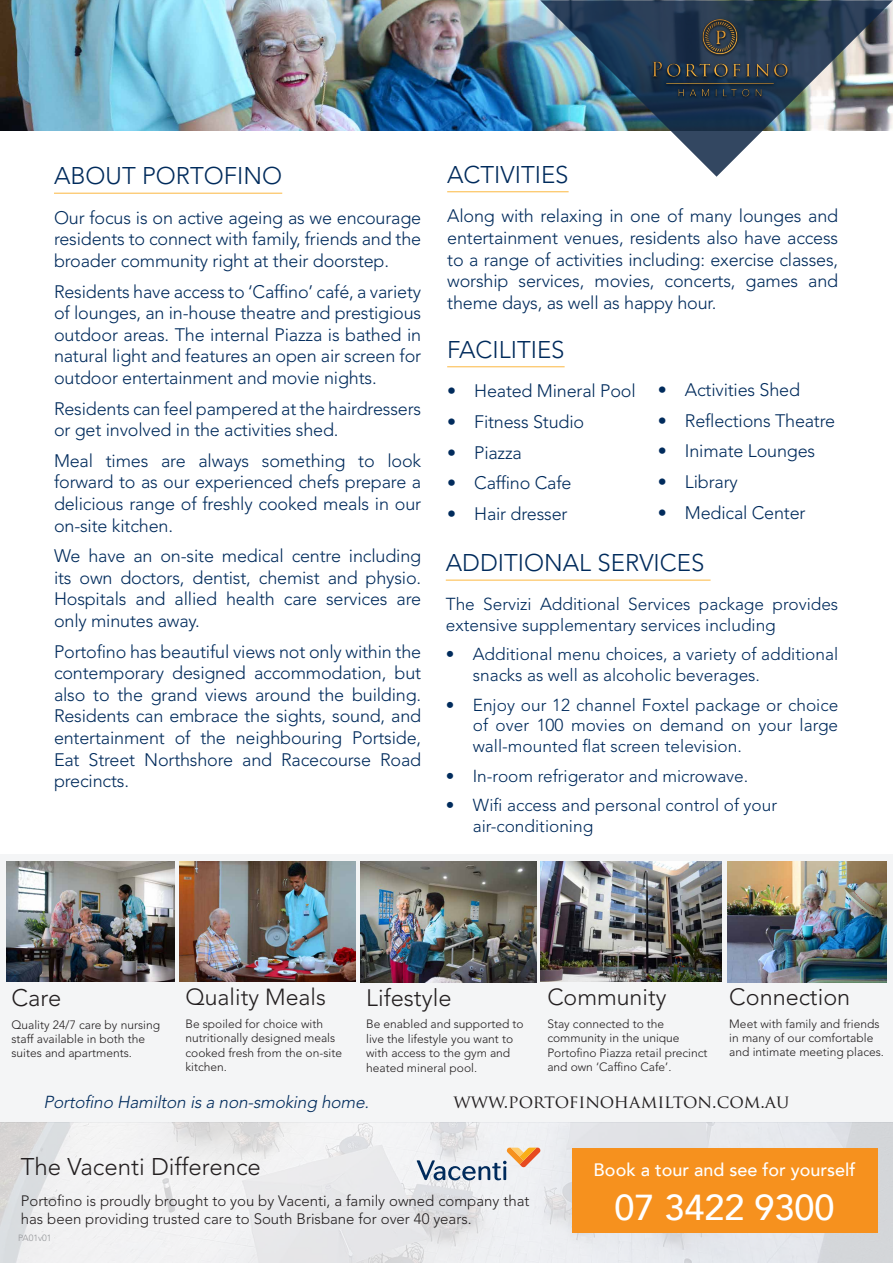
<style>
.page{position:relative;width:893px;height:1263px;background:#fff}
.page>*{position:absolute;margin:0;border:0;box-sizing:border-box;transform-origin:0 0}
.t1{font:500 36px "Avenir LT";color:#fff}
.t2{font:300 24px "Avenir LT Std";color:#002b5c}
.t3{font:300 24px "Avenir LT Std";color:#231f20}
.t4{font:300 23.7px "Avenir LT Std";color:#231f20}
.t5{font:300 23.4px "Avenir LT Std";color:#231f20}
.t6{font:300 23.1px "Avenir LT Std";color:#231f20}
.t7{font:300 18px/21.6px "Avenir LT Std";letter-spacing:-.01em;color:#002b5c;text-align:justify}
.t8{font:18px "Trajan Pro";letter-spacing:-.015em;color:#231f20}
.t9{font:500 18px "Avenir LT";color:#fff}
.t10{font:300 17.25px/20.7px "Avenir LT Std";color:#002b5c}
.t11{font:italic 300 17.25px "Avenir LT Std";color:#002b5c}
.t12{font:300 15px/18px "Avenir LT Std";color:#231f20}
.t13{font:300 12px/14.4px "Avenir LT Std";color:#231f20}
.t14{font:300 9px "Avenir LT Std";color:#939598}
</style>
<div class="page">
<div style="left:0;top:855px;width:893px;height:268px;background:#f4f5f6"></div>
<hr style="left:54px;top:193px;width:228px;height:1px;background:#fcb840">
<hr style="left:446px;top:580px;width:265px;height:1px;background:#fcb840">
<hr style="left:447px;top:366px;width:118px;height:1px;background:#fcb840">
<hr style="left:447px;top:191px;width:122px;height:1px;background:#fcb840">
<img style="left:0;top:0;width:540px;height:130px">
<img style="left:0;top:1123px;width:893px;height:140px">
<div style="left:572px;top:1147px;width:305px;height:85px;background:#f6911e"></div>
<svg style="left:417px;top:1147px;width:123px;height:33px"></svg>
<img style="left:540px;top:0;width:353px;height:177px">
<img style="left:649px;top:18px;width:142px;height:82px">
<img style="left:179px;top:861px;width:176px;height:121px">
<img style="left:360px;top:861px;width:176px;height:121px">
<img style="left:541px;top:862px;width:180px;height:120px">
<img style="left:6px;top:862px;width:169px;height:120px">
<img style="left:728px;top:861px;width:159px;height:121px">
<h2 class="t2" style="left:54px;top:162px;width:230px">ABOUT PORTOFINO</h2>
<p class="t7" style="left:54px;top:207px;width:369px">Our focus is on active ageing as we encourage residents to connect with family, friends and the broader community right at their doorstep.</p>
<p class="t7" style="left:54px;top:281px;width:369px">Residents have access to ‘Caffino’ café, a variety of lounges, an in-house theatre and prestigious outdoor areas. The internal Piazza is bathed in natural light and features an open air screen for outdoor entertainment and movie nights.</p>
<p class="t7" style="left:54px;top:398px;width:369px">Residents can feel pampered at the hairdressers or get involved in the activities shed.</p>
<p class="t7" style="left:54px;top:450px;width:369px">Meal times are always something to look forward to as our experienced chefs prepare a delicious range of freshly cooked meals in our on-site kitchen.</p>
<p class="t7" style="left:54px;top:545px;width:369px">We have an on-site medical centre including its own doctors, dentist, chemist and physio.<br>Hospitals and allied health care services are only minutes away.</p>
<p class="t7" style="left:54px;top:641px;width:369px">Portofino has beautiful views not only within the contemporary designed accommodation, but also to the grand views around the building.<br>Residents can embrace the sights, sound, and entertainment of the neighbouring Portside, Eat Street Northshore and Racecourse Road precincts.</p>
<h2 class="t2" style="left:447px;top:160px;width:123px">ACTIVITIES</h2>
<p class="t7" style="left:447px;top:205px;width:393px">Along with relaxing in one of many lounges and entertainment venues, residents also have access to a range of activities including: exercise classes, worship services, movies, concerts, games and theme days, as well as happy hour.</p>
<h2 class="t2" style="left:447px;top:335px;width:119px">FACILITIES</h2>
<p class="t7" style="left:447px;top:380px;width:190px">• Heated Mineral Pool</p>
<p class="t7" style="left:447px;top:411px;width:139px">• Fitness Studio</p>
<p class="t7" style="left:447px;top:442px;width:76px">• Piazza</p>
<p class="t7" style="left:447px;top:472px;width:126px">• Caffino Cafe</p>
<p class="t7" style="left:447px;top:503px;width:122px">• Hair dresser</p>
<p class="t7" style="left:658px;top:379px;width:144px">• Activities Shed</p>
<p class="t7" style="left:658px;top:410px;width:179px">• Reflections Theatre</p>
<p class="t7" style="left:658px;top:440px;width:159px">• Inimate Lounges</p>
<p class="t7" style="left:658px;top:471px;width:81px">• Library</p>
<p class="t7" style="left:658px;top:502px;width:149px">• Medical Center</p>
<h2 class="t2" style="left:446px;top:549px;width:260px">ADDITIONAL SERVICES</h2>
<p class="t10" style="left:446px;top:594px;width:394px">The Servizi Additional Services package provides extensive supplementary services including</p>
<p class="t10" style="left:473px;top:644px;width:367px;text-indent:-27px">• Additional menu choices, a variety of additional snacks as well as alcoholic beverages.</p>
<p class="t10" style="left:473px;top:694px;width:367px;text-align:justify;text-indent:-27px">• Enjoy our 12 channel Foxtel package or choice of over 100 movies on demand on your large wall-mounted flat screen television.</p>
<p class="t10" style="left:446px;top:765px;width:304px">• In-room refrigerator and microwave.</p>
<p class="t10" style="left:473px;top:795px;width:306px;text-indent:-27px">• Wifi access and personal control of your air-conditioning</p>
<h3 class="t4" style="left:11px;top:983px;width:51px">Care</h3>
<p class="t13" style="left:11px;top:1017px;width:150px">Quality 24/7 care by nursing staff available in both the suites and apartments.</p>
<p class="t6" style="left:185px;top:984px;width:142px">Quality Meals</p>
<p class="t13" style="left:185px;top:1016px;width:158px">Be spoiled for choice with nutritionally designed meals cooked fresh from the on-site kitchen.</p>
<h3 class="t4" style="left:366px;top:983px;width:87px">Lifestyle</h3>
<p class="t13" style="left:366px;top:1017px;width:159px">Be enabled and supported to live the lifestyle you want to with access to the gym and heated mineral pool.</p>
<p class="t6" style="left:547px;top:984px;width:121px">Community</p>
<p class="t13" style="left:547px;top:1016px;width:162px">Stay connected to the community in the unique<br>Portofino Piazza retail precinct and own ‘Caffino Cafe’.</p>
<p class="t5" style="left:729px;top:983px;width:122px">Connection</p>
<p class="t13" style="left:729px;top:1016px;width:156px">Meet with family and friends in many of our comfortable and intimate meeting places.</p>
<p class="t11" style="left:44px;top:1091px;width:331px">Portofino Hamilton is a non-smoking home.</p>
<p class="t8" style="left:453px;top:1090px;width:337px">WWW.PORTOFINOHAMILTON.COM.AU</p>
<h2 class="t3" style="left:21px;top:1152px;width:242px">The Vacenti Difference</h2>
<p class="t12" style="left:21px;top:1191px;width:510px">Portofino is proudly brought to you by Vacenti, a family owned company that has been providing trusted care to South Brisbane for over 40 years.</p>
<p class="t14" style="left:18px;top:1232px;width:35px">PA01v01</p>
<p class="t9" style="left:594px;top:1160px;width:263px">Book a tour and see for yourself</p>
<h1 class="t1" style="left:614px;top:1186px;width:222px">07 3422 9300</h1>
</div>
